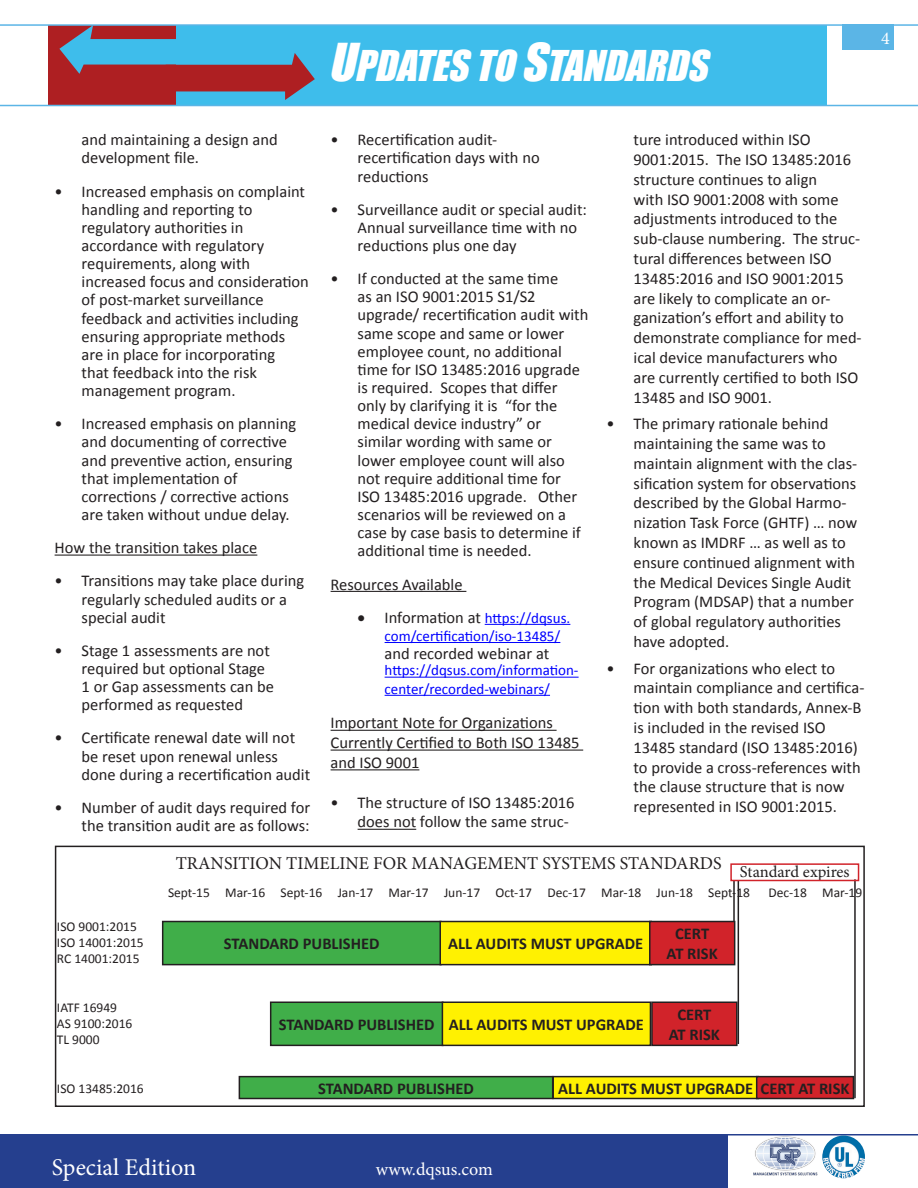
<style>
.page{position:relative;width:918px;height:1188px;background:#fff}
.page>*{position:absolute;margin:0;border:0;box-sizing:border-box;transform-origin:0 0}
.t1{font:italic 39px "Impact";color:#fff}
.t2{font:24px "Minion Pro";color:#fff}
.t3{font:18px "Minion Pro";color:#231f20}
.t4{font:18px "Minion Pro";color:#fff}
.t5{font:16.5px/18.1px "Calibri";color:#231f20}
.t6{font:700 16.5px "Calibri";color:#231f20}
.t7{font:16.5px "Minion Pro";letter-spacing:-.005em;color:#231f20}
.t8{font:15px/18.1px "Calibri";color:#00f}
.t9{font:13.5px "Calibri";color:#231f20}
.s1{font-size:48px}
.s2{color:#231f20}
.s3{font-size:16.5px;color:#231f20}
</style>
<div class="page">
<div style="left:55px;top:846px;width:810px;height:261px;border:2px solid #231f20"></div>
<hr style="left:738px;top:880px;width:1px;height:164px;background:#231f20">
<hr style="left:733px;top:880px;width:2px;height:74px;background:#231f20">
<hr style="left:854px;top:879px;width:2px;height:219px;background:#231f20">
<div style="left:163px;top:922px;width:278px;height:43px;background:#40ae49"></div>
<div style="left:162px;top:921px;width:280px;height:44px;border:2px solid #231f20"></div>
<div style="left:440px;top:922px;width:211px;height:43px;background:#fff101"></div>
<div style="left:440px;top:921px;width:212px;height:44px;border:2px solid #231f20"></div>
<div style="left:650px;top:922px;width:85px;height:43px;background:#d1232a"></div>
<div style="left:649px;top:921px;width:86px;height:44px;border:2px solid #231f20"></div>
<div style="left:271px;top:1002px;width:172px;height:43px;background:#40ae49"></div>
<div style="left:270px;top:1002px;width:174px;height:44px;border:2px solid #231f20"></div>
<div style="left:442px;top:1002px;width:208px;height:43px;background:#fff101"></div>
<div style="left:442px;top:1002px;width:209px;height:44px;border:2px solid #231f20"></div>
<div style="left:652px;top:1002px;width:85px;height:43px;background:#d1232a"></div>
<div style="left:651px;top:1002px;width:87px;height:44px;border:2px solid #231f20"></div>
<div style="left:239px;top:1077px;width:314px;height:22px;background:#40ae49"></div>
<div style="left:239px;top:1076px;width:314px;height:23px;border:2px solid #231f20"></div>
<div style="left:553px;top:1077px;width:205px;height:22px;background:#fff101"></div>
<div style="left:552px;top:1076px;width:207px;height:23px;border:2px solid #231f20"></div>
<div style="left:757px;top:1077px;width:96px;height:22px;background:#d1232a"></div>
<div style="left:756px;top:1076px;width:98px;height:23px;border:2px solid #231f20"></div>
<div style="left:730px;top:863px;width:129px;height:18px;border:2px solid #d1232a"></div>
<hr style="left:55px;top:555px;width:202px;height:1px;background:#231f20">
<hr style="left:331px;top:591px;width:135px;height:1px;background:#231f20">
<hr style="left:485px;top:624px;width:85px;height:1px;background:#00f">
<hr style="left:385px;top:642px;width:175px;height:1px;background:#00f">
<hr style="left:385px;top:677px;width:194px;height:1px;background:#00f">
<hr style="left:385px;top:695px;width:165px;height:1px;background:#00f">
<hr style="left:331px;top:730px;width:226px;height:1px;background:#231f20">
<hr style="left:331px;top:750px;width:252px;height:1px;background:#231f20">
<hr style="left:331px;top:769px;width:88px;height:1px;background:#231f20">
<hr style="left:358px;top:829px;width:58px;height:1px;background:#231f20">
<div style="left:0;top:1135px;width:728px;height:53px;background:#253f8e"></div>
<hr style="left:0;top:1134px;width:918px;height:2px;background:#253f8e">
<div style="left:842px;top:24px;width:52px;height:26px;background:#5bb5e6"></div>
<div style="left:176px;top:25px;width:651px;height:81px;background:#3ebdeb"></div>
<div style="left:49px;top:25px;width:127px;height:81px;background:#ae1f22"></div>
<hr style="left:0;top:24px;width:918px;height:2px;background:#5bb5e6">
<hr style="left:0;top:105px;width:918px;height:1px;background:#5bb5e6">
<svg style="left:59px;top:25px;width:256px;height:75px"></svg>
<img style="left:753px;top:1135px;width:67px;height:41px">
<img style="left:822px;top:1136px;width:43px;height:42px;border-radius:21px">
<p class="t1" style="left:328px;top:36px;width:393px"><span class="s1">U</span>PDATESTO<span class="s1">S</span>TANDARDS</p>
<p class="t4" style="left:881px;top:26px;width:10px">4</p>
<p class="t5" style="left:82px;top:131px;width:198px">and maintaining a design and development file.</p>
<p class="t5" style="left:82px;top:182px;width:229px;text-indent:-27px">• Increased emphasis on complaint handling and reporting to regulatory authorities in accordance with regulatory requirements, along with increased focus and consideration of post-market surveillance feedback and activities including ensuring appropriate methods are in place for incorporating<br>that feedback into the risk management program.</p>
<p class="t5" style="left:82px;top:415px;width:216px;text-indent:-27px">• Increased emphasis on planning and documenting of corrective and preventive action, ensuring that implementation of corrections / corrective actions are taken without undue delay.</p>
<p class="t5" style="left:55px;top:539px;width:204px">How the transition takes place</p>
<p class="t5" style="left:82px;top:572px;width:224px;text-indent:-27px">• Transitions may take place during regularly scheduled audits or a special audit</p>
<p class="t5" style="left:82px;top:641px;width:194px;text-indent:-27px">• Stage 1 assessments are not required but optional Stage<br>1 or Gap assessments can be performed as requested</p>
<p class="t5" style="left:82px;top:729px;width:230px;text-indent:-27px">• Certificate renewal date will not be reset upon renewal unless done during a recertification audit</p>
<p class="t5" style="left:55px;top:798px;width:257px;text-align:right">• Number of audit days required for the transition audit are as follows:</p>
<p class="t5" style="left:358px;top:131px;width:184px;text-indent:-27px">• Recertification audit&shy;recertification days with no reductions</p>
<p class="t5" style="left:358px;top:200px;width:231px;text-indent:-27px">• Surveillance audit or special audit:<br>Annual surveillance time with no reductions plus one day</p>
<p class="t5" style="left:358px;top:270px;width:232px;text-indent:-27px">• If conducted at the same time<br>as an ISO 9001:2015 S1/S2 upgrade/ recertification audit with same scope and same or lower employee count, no additional time for ISO 13485:2016 upgrade is required. Scopes that differ only by clarifying it is “for the medical device industry” or similar wording with same or lower employee count will also not require additional time for<br>ISO 13485:2016 upgrade. Other scenarios will be reviewed on a case by case basis to determine if additional time is needed.</p>
<p class="t5" style="left:331px;top:575px;width:134px">Resources Available</p>
<p class="t8" style="left:385px;top:609px;width:187px;text-indent:-27px"><span class="s2">•</span> <span class="s3">Information at</span> https://dqsus. com/certification/iso-13485/</p>
<p class="t5" style="left:385px;top:644px;width:166px">and recorded webinar at</p>
<p class="t8" style="left:385px;top:661px;width:195px">https://dqsus.com/information&shy;center/recorded-webinars/</p>
<p class="t5" style="left:331px;top:713px;width:250px;line-height:19.8px">Important Note for Organizations<br>Currently Certified to Both ISO 13485 and ISO 9001</p>
<p class="t5" style="left:358px;top:792px;width:219px;line-height:19.8px;text-indent:-27px">• The structure of ISO 13485:2016 does not follow the same struc-</p>
<p class="t5" style="left:634px;top:130px;width:230px;line-height:19.8px">ture introduced within ISO<br>9001:2015. The ISO 13485:2016 structure continues to align<br>with ISO 9001:2008 with some adjustments introduced to the sub-clause numbering. The struc&shy;tural differences between ISO<br>13485:2016 and ISO 9001:2015 are likely to complicate an or&shy;ganization’s effort and ability to demonstrate compliance for med&shy;ical device manufacturers who are currently certified to both ISO<br>13485 and ISO 9001.</p>
<p class="t5" style="left:634px;top:414px;width:225px;line-height:19.8px;text-indent:-27px">• The primary rationale behind maintaining the same was to maintain alignment with the clas&shy;sification system for observations described by the Global Harmo&shy;nization Task Force (GHTF) … now known as IMDRF … as well as to ensure continued alignment with the Medical Devices Single Audit<br>Program (MDSAP) that a number of global regulatory authorities have adopted.</p>
<p class="t5" style="left:634px;top:658px;width:232px;line-height:19.8px;text-indent:-27px">• For organizations who elect to maintain compliance and certifica&shy;tion with both standards, Annex-B is included in the revised ISO<br>13485 standard (ISO 13485:2016) to provide a cross-references with the clause structure that is now represented in ISO 9001:2015.</p>
<p class="t9" style="left:57px;top:918px;width:81px">ISO 9001:2015</p>
<p class="t9" style="left:57px;top:934px;width:88px">ISO 14001:2015</p>
<p class="t9" style="left:57px;top:950px;width:84px">RC 14001:2015</p>
<p class="t9" style="left:57px;top:999px;width:62px">IATF 16949</p>
<p class="t9" style="left:57px;top:1015px;width:77px">AS 9100:2016</p>
<p class="t9" style="left:57px;top:1031px;width:44px">TL 9000</p>
<p class="t9" style="left:57px;top:1080px;width:88px">ISO 13485:2016</p>
<p class="t3" style="left:176px;top:851px;width:547px">TRANSITION TIMELINE FOR MANAGEMENT SYSTEMS STANDARDS</p>
<p class="t7" style="left:740px;top:861px;width:111px">Standard expires</p>
<p class="t9" style="left:168px;top:884px;width:584px">Sept-15 Mar-16 Sept-16 Jan-17 Mar-17 Jun-17 Oct-17 Dec-17 Mar-18 Jun-18 Sept-18</p>
<p class="t9" style="left:768px;top:884px;width:95px">Dec-18 Mar-19</p>
<p class="t6" style="left:224px;top:933px;width:157px">STANDARD PUBLISHED</p>
<p class="t6" style="left:448px;top:933px;width:197px">ALL AUDITS MUST UPGRADE</p>
<p class="t6" style="left:675px;top:923px;width:36px">CERT</p>
<p class="t6" style="left:667px;top:943px;width:53px">AT RISK</p>
<p class="t6" style="left:279px;top:1014px;width:157px">STANDARD PUBLISHED</p>
<p class="t6" style="left:449px;top:1014px;width:197px">ALL AUDITS MUST UPGRADE</p>
<p class="t6" style="left:677px;top:1004px;width:36px">CERT</p>
<p class="t6" style="left:669px;top:1024px;width:53px">AT RISK</p>
<p class="t6" style="left:318px;top:1078px;width:157px">STANDARD PUBLISHED</p>
<p class="t6" style="left:558px;top:1078px;width:293px">ALL AUDITS MUST UPGRADE CERT AT RISK</p>
<p class="t2" style="left:52px;top:1151px;width:146px">Special Edition</p>
<p class="t4" style="left:376px;top:1157px;width:118px">www.dqsus.com</p>
</div>
